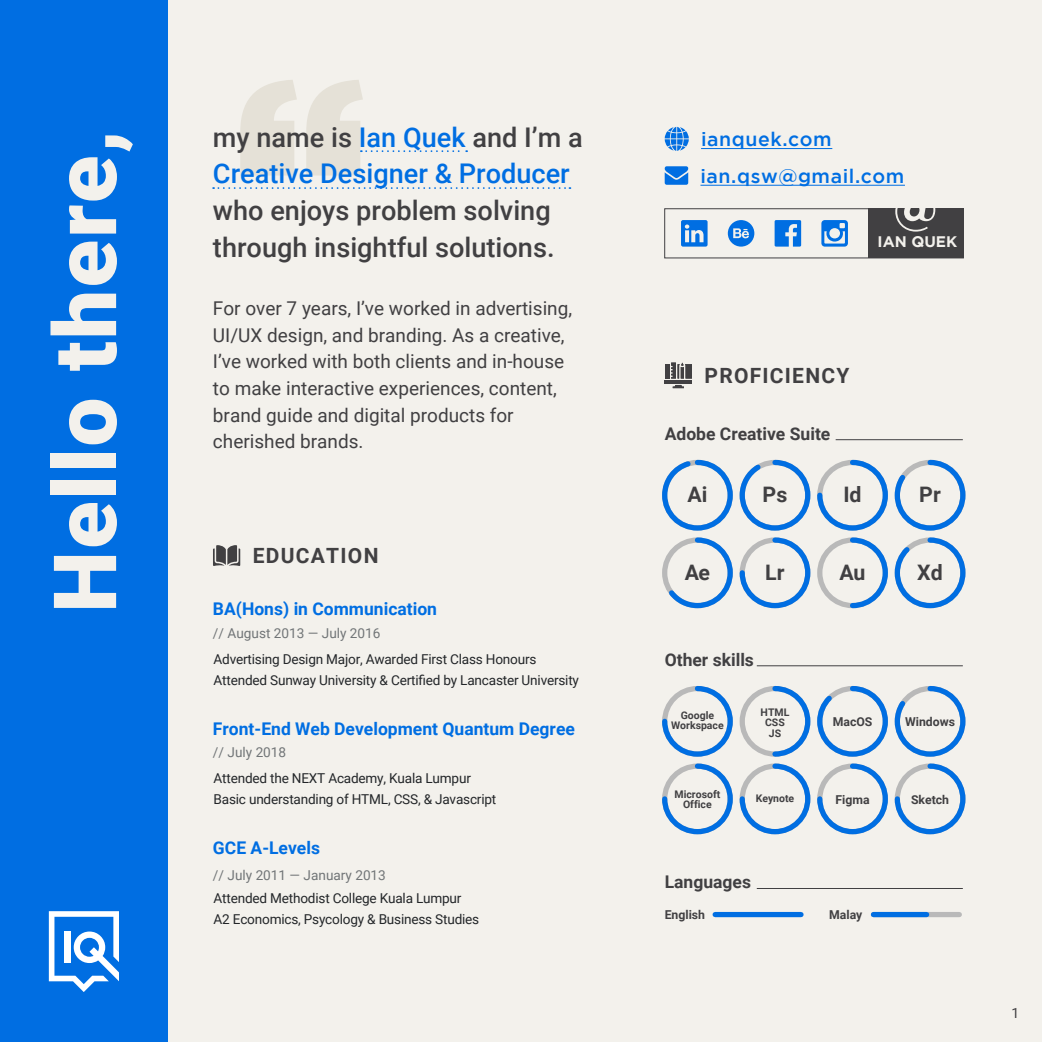
<style>
.page{position:relative;width:1042px;height:1042px;background:#f3f1ec}
.page>*{position:absolute;margin:0;border:0;box-sizing:border-box;transform-origin:0 0}
.t1{font:900 87.5px "Roboto";letter-spacing:.025em;color:#f3f1ec}
.t2{font:500 27.12px/36.8px "Roboto";color:#414042}
.t3{font:500 27.12px/36.8px "Roboto";color:#006ee2}
.t4{font:700 21.35px "Roboto";color:#414042}
.t5{font:700 21px "Roboto";letter-spacing:.06em;color:#414042}
.t6{font:500 19.43px "Gotham";letter-spacing:.03em;color:#006ee2}
.t7{font:18.9px/26.6px "Roboto";color:#414042}
.t8{font:700 17.5px "Roboto";color:#006ee2}
.t9{font:700 17.5px "Roboto";color:#414042}
.t10{font:700 15.22px "Gotham";color:#f3f1ec}
.t11{font:14px "Roboto";color:#414042}
.t12{font:13.65px/21px "Roboto";letter-spacing:-.015em;color:#232629}
.t13{font:13.65px "Roboto";color:#717577}
.t14{font:700 12.25px "Roboto";color:#414042}
.t15{font:700 10.5px/10.5px "Roboto";color:#414042;text-align:center}
.s1{color:#414042}
</style>
<div class="page">
<svg style="left:213px;top:545px;width:27px;height:21px"></svg>
<svg style="left:213px;top:187px;width:357px;height:2px"></svg>
<svg style="left:240px;top:80px;width:227px;height:95px"></svg>
<div style="left:715px;top:912px;width:86px;height:5px;background:#006ee2"></div>
<div style="left:873px;top:912px;width:86px;height:5px;background:#b9b9b9"></div>
<div style="left:873px;top:912px;width:53px;height:5px;background:#006ee2"></div>
<svg style="left:673px;top:385px;width:11px;height:3px"></svg>
<svg style="left:671px;top:362px;width:21px;height:16px"></svg>
<hr style="left:665px;top:380px;width:27px;height:3px;background:#414042">
<hr style="left:665px;top:364px;width:4px;height:14px;background:#414042">
<svg style="left:662px;top:459px;width:304px;height:150px"></svg>
<hr style="left:835px;top:439px;width:128px;height:1px;background:#414042">
<svg style="left:662px;top:686px;width:304px;height:149px"></svg>
<hr style="left:757px;top:665px;width:206px;height:1px;background:#414042">
<hr style="left:757px;top:888px;width:206px;height:1px;background:#414042">
<svg style="left:665px;top:166px;width:23px;height:19px"></svg>
<hr style="left:700px;top:185px;width:205px;height:1px;background:#006ee2">
<div style="left:868px;top:209px;width:95px;height:49px;background:#414042"></div>
<div style="left:664px;top:208px;width:300px;height:50px;border:1px solid #414042"></div>
<svg style="left:895px;top:208px;width:40px;height:24px"></svg>
<svg style="left:774px;top:220px;width:27px;height:27px"></svg>
<svg style="left:821px;top:220px;width:27px;height:27px"></svg>
<svg style="left:681px;top:220px;width:26px;height:27px"></svg>
<svg style="left:728px;top:220px;width:26px;height:27px"></svg>
<hr style="left:701px;top:148px;width:131px;height:1px;background:#006ee2">
<svg style="left:665px;top:127px;width:24px;height:24px"></svg>
<div style="left:0;top:0;width:168px;height:1042px;background:#006ee2"></div>
<svg style="left:49px;top:911px;width:70px;height:81px"></svg>
<h1 class="t1" style="left:24px;top:612px;width:484px;rotate:-90deg">Hello there,</h1>
<h2 class="t3" style="left:213px;top:117px;width:371px"><span class="s1">my name is</span> Ian Quek <span class="s1">and I’m a<br></span>Creative Designer &amp; Producer</h2>
<h2 class="t2" style="left:213px;top:191px;width:343px">who enjoys problem solving through insightful solutions.</h2>
<h3 class="t7" style="left:213px;top:294px;width:361px">For over 7 years, I’ve worked in advertising, UI/UX design, and branding. As a creative, I’ve worked with both clients and in-house to make interactive experiences, content, brand guide and digital products for cherished brands.</h3>
<h3 class="t5" style="left:253px;top:540px;width:127px">EDUCATION</h3>
<p class="t8" style="left:213px;top:597px;width:226px">BA(Hons) in Communication</p>
<p class="t13" style="left:213px;top:623px;width:169px">// August 2013 — July 2016</p>
<p class="t12" style="left:214px;top:648px;width:367px">Advertising Design Major, Awarded First Class Honours<br>Attended Sunway University &amp; Certified by Lancaster University</p>
<p class="t8" style="left:213px;top:716px;width:363px">Front-End Web Development Quantum Degree</p>
<p class="t13" style="left:213px;top:743px;width:75px">// July 2018</p>
<p class="t12" style="left:214px;top:767px;width:284px">Attended the NEXT Academy, Kuala Lumpur<br>Basic understanding of HTML, CSS, &amp; Javascript</p>
<p class="t8" style="left:213px;top:836px;width:109px">GCE A-Levels</p>
<p class="t13" style="left:213px;top:866px;width:174px">// July 2011 — January 2013</p>
<p class="t12" style="left:214px;top:887px;width:267px">Attended Methodist College Kuala Lumpur<br>A2 Economics, Psycology &amp; Business Studies</p>
<h3 class="t6" style="left:701px;top:128px;width:132px">ianquek.com</h3>
<h3 class="t6" style="left:700px;top:165px;width:205px">ian.qsw@gmail.com</h3>
<p class="t10" style="left:877px;top:232px;width:81px">IAN QUEK</p>
<h3 class="t5" style="left:704px;top:360px;width:146px">PROFICIENCY</h3>
<p class="t9" style="left:665px;top:421px;width:167px">Adobe Creative Suite</p>
<h3 class="t4" style="left:687px;top:480px;width:22px">Ai</h3>
<h3 class="t4" style="left:762px;top:480px;width:26px">Ps</h3>
<h3 class="t4" style="left:843px;top:480px;width:20px">Id</h3>
<h3 class="t4" style="left:919px;top:480px;width:23px">Pr</h3>
<h3 class="t4" style="left:685px;top:557px;width:27px">Ae</h3>
<h3 class="t4" style="left:765px;top:557px;width:21px">Lr</h3>
<h3 class="t4" style="left:839px;top:557px;width:28px">Au</h3>
<h3 class="t4" style="left:917px;top:557px;width:27px">Xd</h3>
<p class="t9" style="left:665px;top:647px;width:91px">Other skills</p>
<p class="t15" style="left:671px;top:709px;width:54px">Google<br>Workspace</p>
<p class="t15" style="left:760px;top:706px;width:30px">HTML<br>CSS<br>JS</p>
<p class="t14" style="left:832px;top:713px;width:41px">MacOS</p>
<p class="t14" style="left:905px;top:713px;width:51px">Windows</p>
<p class="t15" style="left:674px;top:788px;width:47px">Microsoft<br>Office</p>
<p class="t15" style="left:755px;top:792px;width:40px">Keynote</p>
<p class="t14" style="left:835px;top:791px;width:36px">Figma</p>
<p class="t14" style="left:911px;top:791px;width:40px">Sketch</p>
<p class="t9" style="left:665px;top:870px;width:88px">Languages</p>
<p class="t14" style="left:665px;top:906px;width:42px">English</p>
<p class="t14" style="left:829px;top:906px;width:35px">Malay</p>
<p class="t11" style="left:1011px;top:1003px;width:9px">1</p>
</div>
